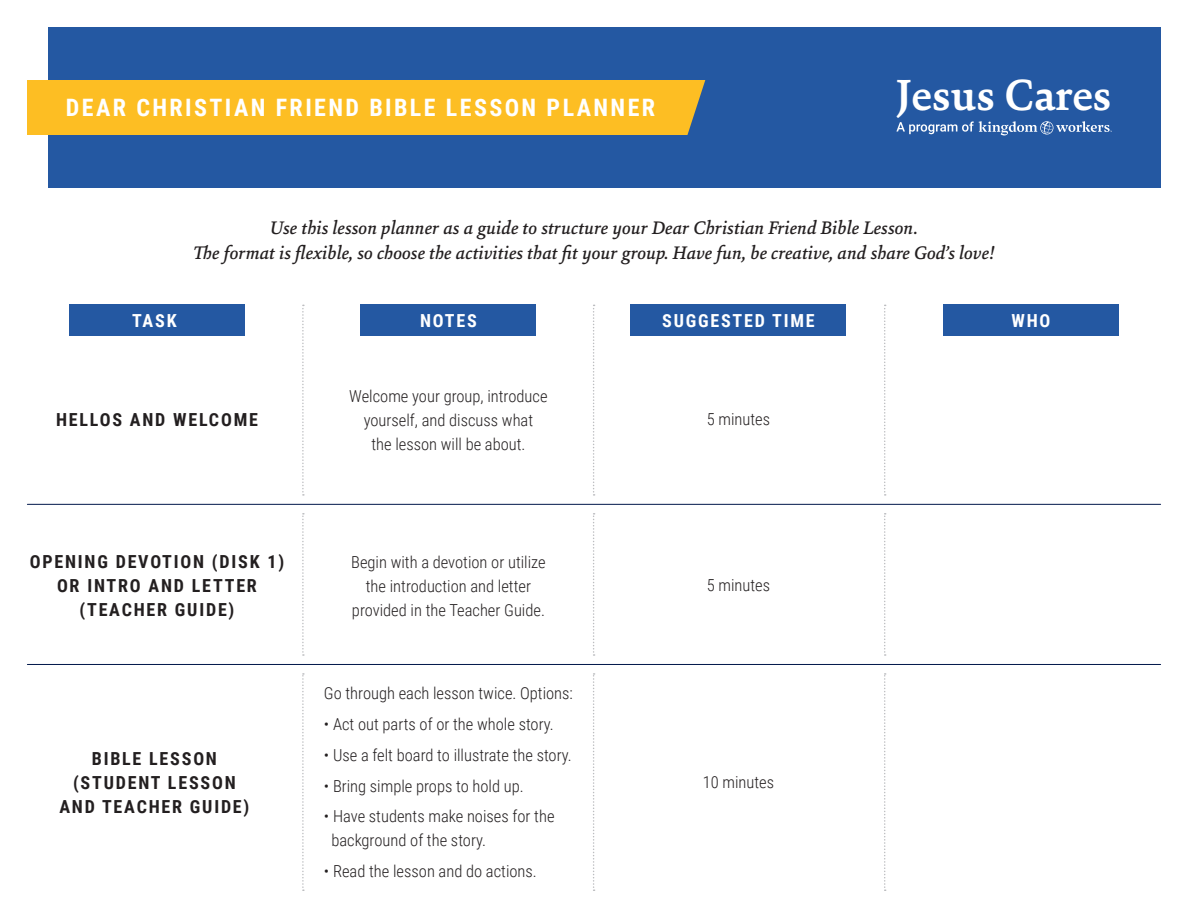
<style>
.page{position:relative;width:1188px;height:918px;background:#fff}
.page>*{position:absolute;margin:0;border:0;box-sizing:border-box;transform-origin:0 0}
.t1{font:700 46.8px "Sina Nova";color:#fff}
.t2{font:700 24px "Roboto Condensed";letter-spacing:.1em;color:#fff}
.t3{font:italic 500 19.5px/25.5px "Sina Nova";color:#231f20;text-align:center}
.t4{font:700 18px/24px "Roboto Condensed";letter-spacing:.1em;color:#231f20;text-align:center}
.t5{font:700 18px "Roboto Condensed";letter-spacing:.1em;color:#fff}
.t6{font:300 16.5px/24px "Roboto Condensed";color:#231f20;text-align:center}
</style>
<div class="page">
<div style="left:943px;top:305px;width:176px;height:31px;background:#2458a2"></div>
<div style="left:631px;top:305px;width:215px;height:31px;background:#2458a2"></div>
<div style="left:361px;top:305px;width:175px;height:31px;background:#2458a2"></div>
<div style="left:69px;top:305px;width:176px;height:31px;background:#2458a2"></div>
<div style="left:49px;top:27px;width:1112px;height:161px;background:#2458a2"></div>
<svg style="left:896px;top:121px;width:216px;height:14px"></svg>
<div style="left:27px;top:80px;width:688px;height:55px;background:#fdbe23"></div>
<svg style="left:687px;top:80px;width:28px;height:55px"></svg>
<svg style="left:302px;top:513px;width:2px;height:143px"></svg>
<svg style="left:593px;top:513px;width:2px;height:143px"></svg>
<hr style="left:27px;top:504px;width:1134px;height:1px;background:#00174a">
<svg style="left:302px;top:305px;width:2px;height:191px"></svg>
<svg style="left:593px;top:305px;width:2px;height:191px"></svg>
<svg style="left:884px;top:513px;width:2px;height:143px"></svg>
<svg style="left:884px;top:305px;width:2px;height:191px"></svg>
<svg style="left:302px;top:673px;width:2px;height:218px"></svg>
<svg style="left:593px;top:673px;width:2px;height:218px"></svg>
<hr style="left:27px;top:664px;width:1134px;height:1px;background:#00174a">
<svg style="left:884px;top:673px;width:2px;height:218px"></svg>
<h2 class="t2" style="left:66px;top:91px;width:591px">DEAR CHRISTIAN FRIEND BIBLE LESSON PLANNER</h2>
<h1 class="t1" style="left:896px;top:64px;width:217px">Jesus Cares</h1>
<p class="t3" style="left:193px;top:214px;width:803px">Use this lesson planner as a guide to structure your Dear Christian Friend Bible Lesson.<br>The format is flexible, so choose the activities that fit your group. Have fun, be creative, and share God’s love!</p>
<p class="t5" style="left:132px;top:308px;width:46px">TASK</p>
<p class="t5" style="left:420px;top:308px;width:58px">NOTES</p>
<p class="t5" style="left:662px;top:308px;width:154px">SUGGESTED TIME</p>
<p class="t5" style="left:1012px;top:308px;width:41px">WHO</p>
<p class="t4" style="left:56px;top:407px;width:203px">HELLOS AND WELCOME</p>
<p class="t4" style="left:30px;top:549px;width:256px">OPENING DEVOTION (DISK 1)<br>OR INTRO AND LETTER (TEACHER GUIDE)</p>
<p class="t4" style="left:59px;top:746px;width:192px">BIBLE LESSON (STUDENT LESSON<br>AND TEACHER GUIDE)</p>
<p class="t6" style="left:349px;top:383px;width:200px">Welcome your group, introduce yourself, and discuss what<br>the lesson will be about.</p>
<p class="t6" style="left:351px;top:549px;width:196px">Begin with a devotion or utilize the introduction and letter provided in the Teacher Guide.</p>
<p class="t6" style="left:324px;top:681px;width:250px">Go through each lesson twice. Options:</p>
<p class="t6" style="left:324px;top:712px;width:231px">• Act out parts of or the whole story.</p>
<p class="t6" style="left:324px;top:742px;width:249px">• Use a felt board to illustrate the story.</p>
<p class="t6" style="left:324px;top:773px;width:201px">• Bring simple props to hold up.</p>
<p class="t6" style="left:331px;top:804px;width:225px;text-align:left;text-indent:-7px">• Have students make noises for the background of the story.</p>
<p class="t6" style="left:324px;top:859px;width:214px">• Read the lesson and do actions.</p>
<p class="t6" style="left:707px;top:407px;width:65px">5 minutes</p>
<p class="t6" style="left:707px;top:573px;width:65px">5 minutes</p>
<p class="t6" style="left:703px;top:770px;width:73px">10 minutes</p>
</div>
